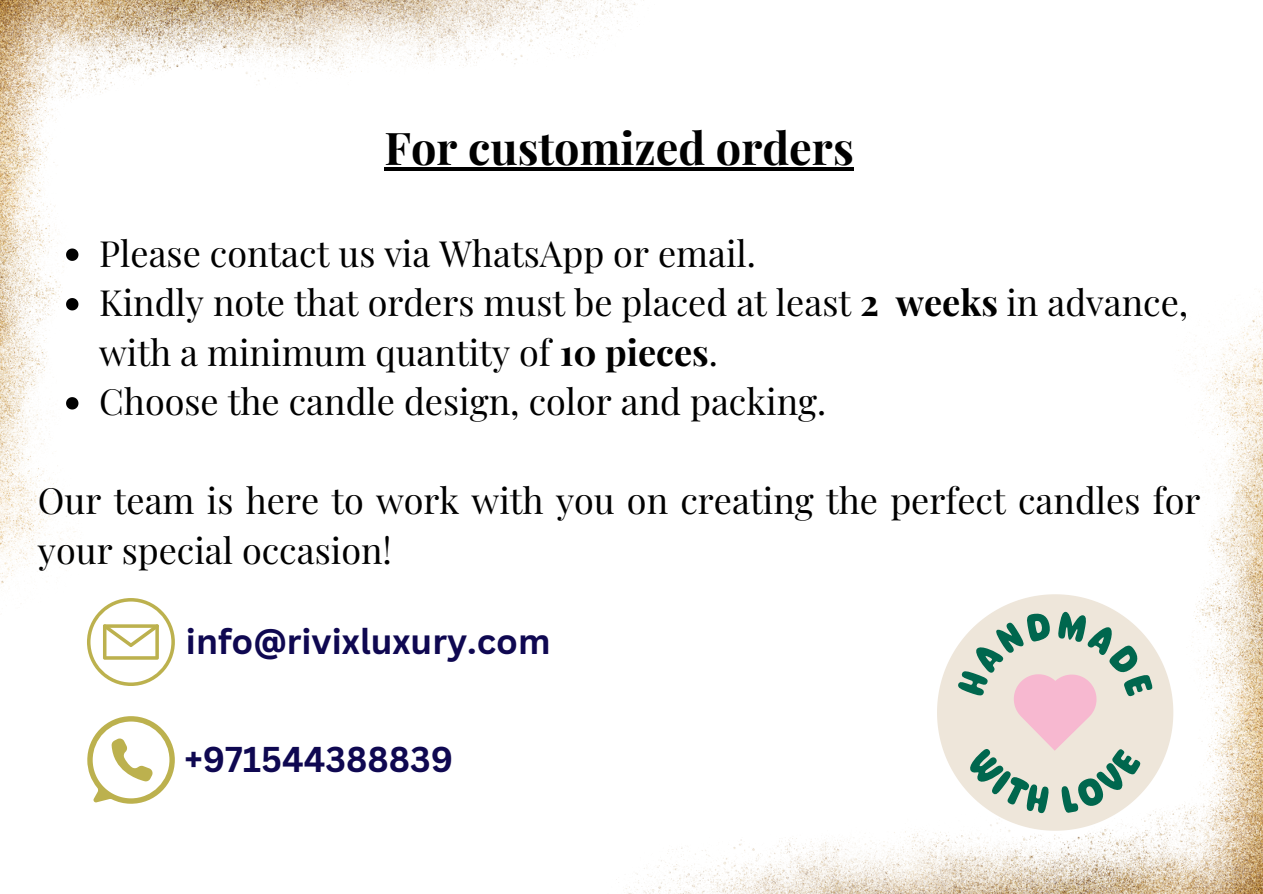
<style>
.page{position:relative;width:1263px;height:894px;background:#fff}
.page>*{position:absolute;margin:0;border:0;box-sizing:border-box;transform-origin:0 0}
.t1{font:700 45px "Playfair Display";color:#000}
.t2{font:36px/49.5px "Playfair Display";color:#000}
.t3{font:700 34.95px "Canva Sans";color:#0f0851}
.s1{font-weight:700}
</style>
<div class="page">
<img style="left:0;top:0;width:644px;height:584px">
<img style="left:580px;top:250px;width:683px;height:643px">
<svg style="left:937px;top:594px;width:236px;height:236px"></svg>
<svg style="left:957px;top:611px;width:196px;height:202px;background:#cbcfc5"></svg>
<hr style="left:385px;top:167px;width:469px;height:4px;background:#000">
<svg style="left:66px;top:248px;width:12px;height:13px"></svg>
<svg style="left:66px;top:298px;width:12px;height:12px"></svg>
<svg style="left:66px;top:397px;width:12px;height:12px"></svg>
<svg style="left:87px;top:716px;width:88px;height:87px"></svg>
<svg style="left:87px;top:598px;width:88px;height:87px"></svg>
<p class="t1" style="left:385px;top:116px;width:471px">For customized orders</p>
<h1 class="t2" style="left:99px;top:227px;width:658px">Please contact us via WhatsApp or email.</h1>
<p class="t2" style="left:99px;top:276px;width:1091px">Kindly note that orders must be placed at least <span class="s1">2 weeks</span> in advance, with a minimum quantity of <span class="s1">10 pieces</span>.</p>
<p class="t2" style="left:99px;top:375px;width:729px">Choose the candle design, color and packing.</p>
<p class="t2" style="left:38px;top:474px;width:1164px">Our team is here to work with you on creating the perfect candles for your special occasion!</p>
<p class="t3" style="left:186px;top:616px;width:366px">info@rivixluxury.com</p>
<p class="t3" style="left:184px;top:734px;width:270px">+971544388839</p>
</div>
